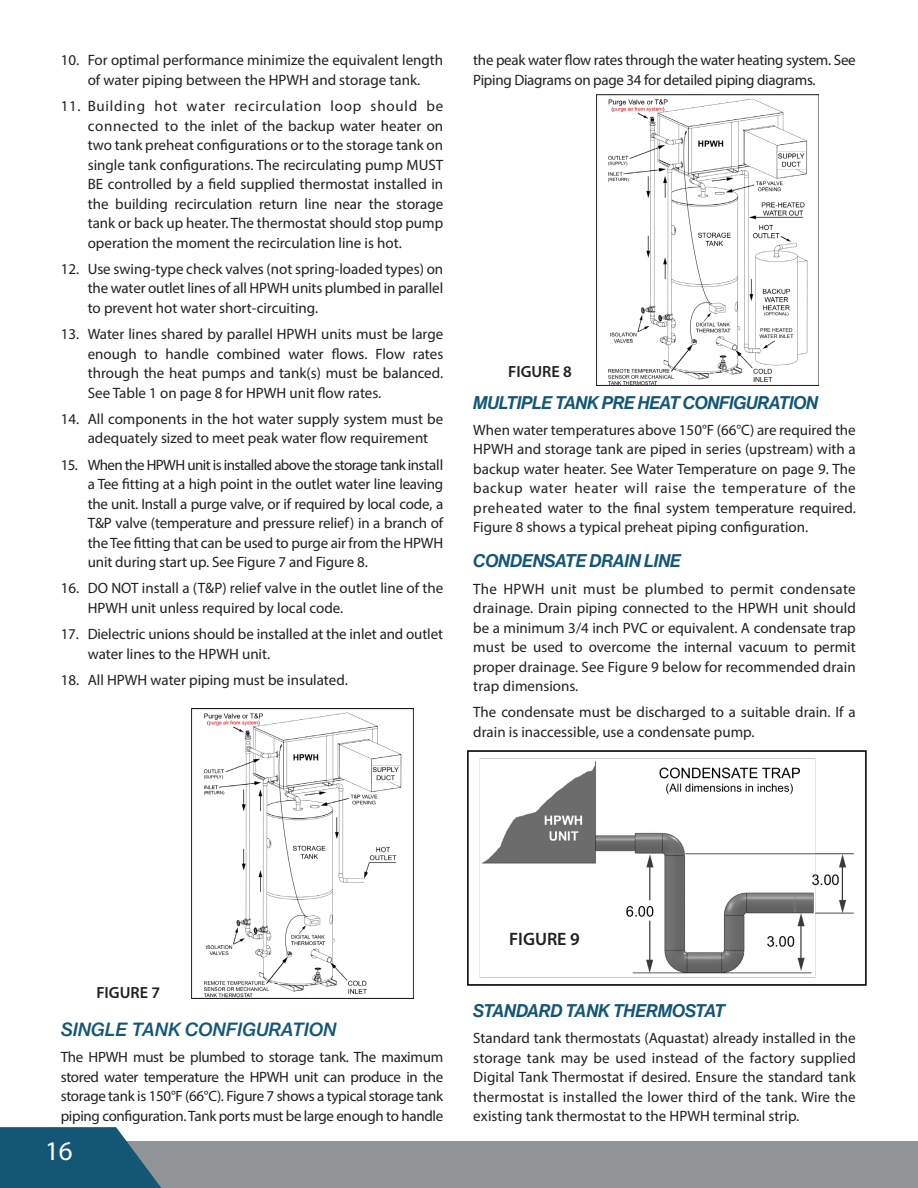
<style>
.page{position:relative;width:918px;height:1188px;background:#fff}
.page>*{position:absolute;margin:0;border:0;box-sizing:border-box;transform-origin:0 0}
.t1{font:27px "Myriad Pro";color:#fff}
.TOC_Subheader{font:18px "N Haas Grotesk DS Pro 66 Md It";letter-spacing:-.01em;color:#145775}
.MANUAL_TEXT{font:18px "N Haas Grotesk TX Pro 66 Md It";color:#145775}
.SUBSUBSUB{font:600 18px "Myriad Pro";color:#231f20}
.SUBSUBSUB-2{font:600 16.2px "Myriad Pro";color:#231f20}
.MANUAL_TEXT-2{font:15px/19.5px "Myriad Pro";color:#231f20;text-align:justify}
.MANUAL_TEXT-3{font:15px/19.5px "Myriad Pro";letter-spacing:-.02em;color:#231f20}
</style>
<div class="page">
<div style="left:0;top:1142px;width:918px;height:46px;background:#919497"></div>
<svg style="left:0;top:1127px;width:181px;height:61px"></svg>
<img style="left:467px;top:751px;width:399px;height:234px">
<img style="left:192px;top:709px;width:221px;height:289px">
<img style="left:597px;top:94px;width:221px;height:291px">
<p class="MANUAL_TEXT-2" style="left:61px;top:50px;width:384px;text-align:center">10. For optimal performance minimize the equivalent length of water piping between the HPWH and storage tank.</p>
<p class="MANUAL_TEXT-2" style="left:88px;top:96px;width:357px;text-indent:-27px">11. Building hot water recirculation loop should be connected to the inlet of the backup water heater on two tank preheat configurations or to the storage tank on single tank configurations. The recirculating pump MUST BE controlled by a field supplied thermostat installed in the building recirculation return line near the storage tank or back up heater. The thermostat should stop pump operation the moment the recirculation line is hot.</p>
<p class="MANUAL_TEXT-2" style="left:88px;top:259px;width:357px;text-indent:-27px">12. Use swing-type check valves (not spring-loaded types) on the water outlet lines of all HPWH units plumbed in parallel to prevent hot water short-circuiting.</p>
<p class="MANUAL_TEXT-2" style="left:88px;top:324px;width:357px;text-indent:-27px">13. Water lines shared by parallel HPWH units must be large enough to handle combined water flows. Flow rates through the heat pumps and tank(s) must be balanced.<br>See Table 1 on page 8 for HPWH unit flow rates.</p>
<p class="MANUAL_TEXT-2" style="left:88px;top:409px;width:357px;text-indent:-27px">14. All components in the hot water supply system must be adequately sized to meet peak water flow requirement</p>
<p class="MANUAL_TEXT-2" style="left:88px;top:454px;width:357px;text-indent:-27px">15. When the HPWH unit is installed above the storage tank install a Tee fitting at a high point in the outlet water line leaving the unit. Install a purge valve, or if required by local code, a T&amp;P valve (temperature and pressure relief) in a branch of the Tee fitting that can be used to purge air from the HPWH unit during start up. See Figure 7 and Figure 8.</p>
<p class="MANUAL_TEXT-2" style="left:88px;top:578px;width:357px;text-indent:-27px">16. DO NOT install a (T&amp;P) relief valve in the outlet line of the<br>HPWH unit unless required by local code.</p>
<p class="MANUAL_TEXT-2" style="left:88px;top:624px;width:357px;text-indent:-27px">17. Dielectric unions should be installed at the inlet and outlet water lines to the HPWH unit.</p>
<p class="MANUAL_TEXT-2" style="left:61px;top:670px;width:289px">18. All HPWH water piping must be insulated.</p>
<p class="MANUAL_TEXT-3" style="left:473px;top:50px;width:384px">the peak water flow rates through the water heating system. See<br>Piping Diagrams on page 34 for detailed piping diagrams.</p>
<p class="SUBSUBSUB-2" style="left:508px;top:361px;width:65px">FIGURE 8</p>
<p class="TOC_Subheader" style="left:473px;top:392px;width:346px">MULTIPLE TANK PRE HEAT CONFIGURATION</p>
<p class="MANUAL_TEXT-2" style="left:473px;top:420px;width:384px">When water temperatures above 150°F (66°C) are required the HPWH and storage tank are piped in series (upstream) with a backup water heater. See Water Temperature on page 9. The backup water heater will raise the temperature of the preheated water to the final system temperature required.<br>Figure 8 shows a typical preheat piping configuration.</p>
<p class="TOC_Subheader" style="left:473px;top:551px;width:209px">CONDENSATE DRAIN LINE</p>
<p class="MANUAL_TEXT-2" style="left:473px;top:579px;width:384px">The HPWH unit must be plumbed to permit condensate drainage. Drain piping connected to the HPWH unit should be a minimum 3/4 inch PVC or equivalent. A condensate trap must be used to overcome the internal vacuum to permit proper drainage. See Figure 9 below for recommended drain trap dimensions.</p>
<p class="MANUAL_TEXT-2" style="left:473px;top:702px;width:384px">The condensate must be discharged to a suitable drain. If a drain is inaccessible, use a condensate pump.</p>
<p class="SUBSUBSUB-2" style="left:96px;top:982px;width:65px">FIGURE 7</p>
<p class="MANUAL_TEXT" style="left:61px;top:1018px;width:277px">SINGLE TANK CONFIGURATION</p>
<p class="MANUAL_TEXT-2" style="left:61px;top:1047px;width:384px">The HPWH must be plumbed to storage tank. The maximum stored water temperature the HPWH unit can produce in the storage tank is 150°F (66°C). Figure 7 shows a typical storage tank piping configuration. Tank ports must be large enough to handle</p>
<h1 class="t1" style="left:45px;top:1134px;width:29px">16</h1>
<p class="SUBSUBSUB" style="left:509px;top:928px;width:72px">FIGURE 9</p>
<p class="TOC_Subheader" style="left:473px;top:1000px;width:253px">STANDARD TANK THERMOSTAT</p>
<p class="MANUAL_TEXT-2" style="left:473px;top:1028px;width:384px">Standard tank thermostats (Aquastat) already installed in the storage tank may be used instead of the factory supplied Digital Tank Thermostat if desired. Ensure the standard tank thermostat is installed the lower third of the tank. Wire the existing tank thermostat to the HPWH terminal strip.</p>
</div>
